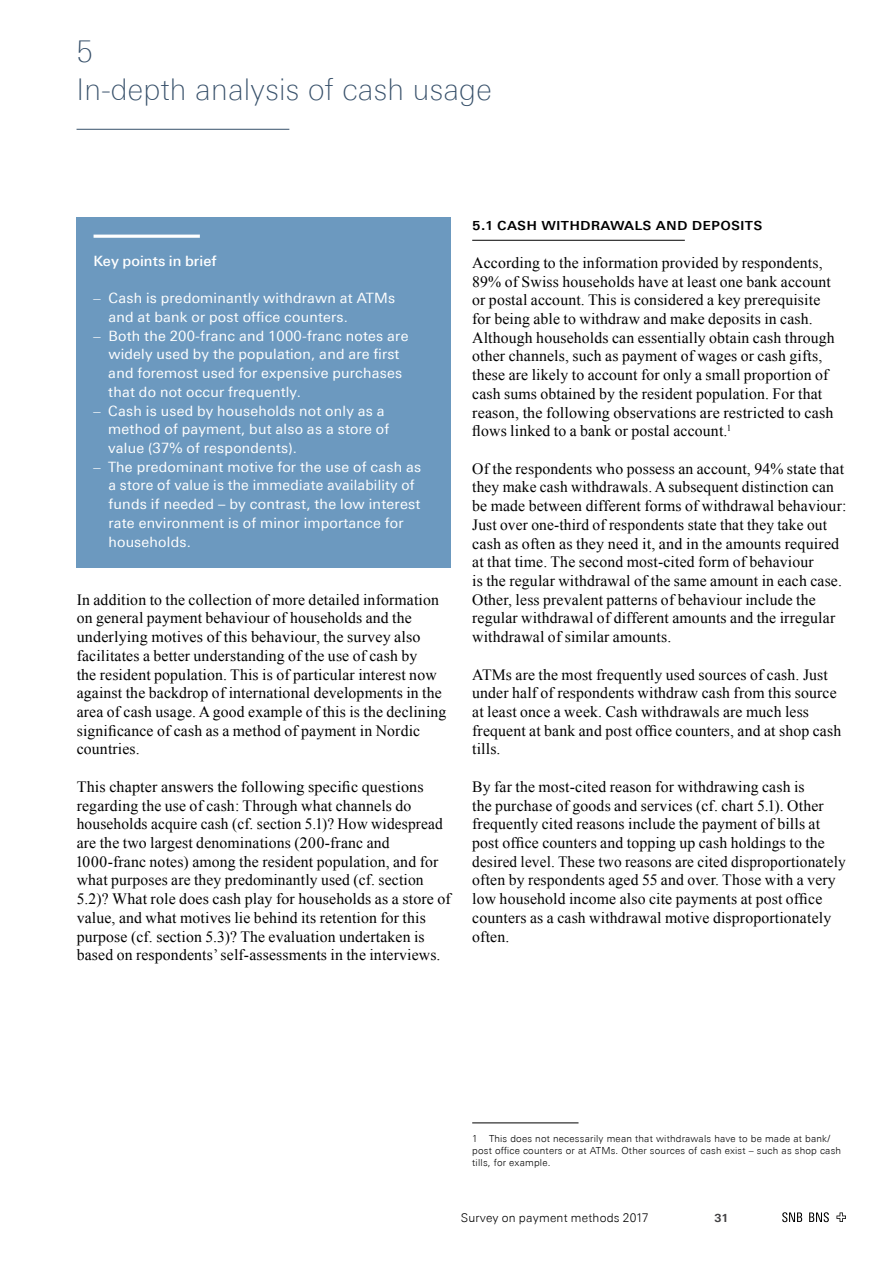
<style>
.page{position:relative;width:893px;height:1263px;background:#fff}
.page>*{position:absolute;margin:0;border:0;box-sizing:border-box;transform-origin:0 0}
.t1{font:100 30px/37.3px "Univers Next Pro";letter-spacing:.01em;color:#37506a}
.t2{font:500 16.5px "Univers Next Pro";letter-spacing:.01em;color:#000}
.t3{font:15.75px/18.8px "Times New Roman";letter-spacing:.01em;color:#000}
.t4{font:14.25px/18.8px "Univers Next Pro";letter-spacing:.015em;color:#fff}
.t5{font:500 14.25px "Univers Next Pro";letter-spacing:.005em;color:#fff}
.t6{font:300 12px "Univers Next Pro";letter-spacing:.02em;color:#000}
.t7{font:700 11.25px "Univers Next Pro";color:#414042}
.t8{font:300 9.75px/12px "Univers Next Pro";letter-spacing:.02em;color:#000}
.s1{font-family:"Times New Roman"}
</style>
<div class="page">
<svg style="left:836px;top:1212px;width:10px;height:10px"></svg>
<svg style="left:782px;top:1212px;width:20px;height:10px"></svg>
<svg style="left:809px;top:1212px;width:20px;height:10px"></svg>
<hr style="left:77px;top:129px;width:212px;height:1px;background:#37506a">
<hr style="left:472px;top:240px;width:213px;height:1px;background:#000">
<hr style="left:472px;top:1122px;width:106px;height:1px;background:#000">
<div style="left:77px;top:217px;width:374px;height:351px;background:#6c99bf"></div>
<hr style="left:94px;top:235px;width:106px;height:3px;background:#fff">
<h1 class="t1" style="left:77px;top:33px;width:417px">5<br>In-depth analysis of cash usage</h1>
<p class="t5" style="left:94px;top:252px;width:125px">Key points in brief</p>
<p class="t4" style="left:108px;top:289px;width:288px;text-indent:-15px"><span class="s1">–</span> Cash is predominantly withdrawn at ATMs and at bank or post office counters.</p>
<p class="t4" style="left:108px;top:326px;width:302px;text-indent:-15px"><span class="s1">–</span> Both the 200-franc and 1000-franc notes are widely used by the population, and are first and foremost used for expensive purchases that do not occur frequently.</p>
<p class="t4" style="left:108px;top:401px;width:282px;text-indent:-15px"><span class="s1">–</span> Cash is used by households not only as a method of payment, but also as a store of value (37% of respondents).</p>
<p class="t4" style="left:108px;top:457px;width:314px;text-indent:-15px"><span class="s1">–</span> The predominant motive for the use of cash as a store of value is the immediate availability of funds if needed – by contrast, the low interest rate environment is of minor importance for households.</p>
<p class="t3" style="left:77px;top:589px;width:371px">In addition to the collection of more detailed information on general payment behaviour of households and the underlying motives of this behaviour, the survey also facilitates a better understanding of the use of cash by<br>the resident population. This is of particular interest now against the backdrop of international developments in the area of cash usage. A good example of this is the declining significance of cash as a method of payment in Nordic countries.</p>
<p class="t3" style="left:77px;top:777px;width:376px">This chapter answers the following specific questions regarding the use of cash: Through what channels do households acquire cash (cf. section 5.1)? How widespread are the two largest denominations (200-franc and 1000-franc notes) among the resident population, and for what purposes are they predominantly used (cf. section 5.2)? What role does cash play for households as a store of value, and what motives lie behind its retention for this purpose (cf. section 5.3)? The evaluation undertaken is based on respondents’ self-assessments in the interviews.</p>
<p class="t2" style="left:472px;top:215px;width:292px">5.1 Cash withdrawals and deposits</p>
<p class="t3" style="left:472px;top:253px;width:364px">According to the information provided by respondents, 89% of Swiss households have at least one bank account or postal account. This is considered a key prerequisite for being able to withdraw and make deposits in cash.<br>Although households can essentially obtain cash through other channels, such as payment of wages or cash gifts, these are likely to account for only a small proportion of cash sums obtained by the resident population. For that reason, the following observations are restricted to cash flows linked to a bank or postal account.<sup>1</sup></p>
<p class="t3" style="left:472px;top:459px;width:376px">Of the respondents who possess an account, 94% state that they make cash withdrawals. A subsequent distinction can be made between different forms of withdrawal behaviour:<br>Just over one-third of respondents state that they take out cash as often as they need it, and in the amounts required at that time. The second most-cited form of behaviour<br>is the regular withdrawal of the same amount in each case.<br>Other, less prevalent patterns of behaviour include the regular withdrawal of different amounts and the irregular withdrawal of similar amounts.</p>
<p class="t3" style="left:472px;top:664px;width:370px">ATMs are the most frequently used sources of cash. Just under half of respondents withdraw cash from this source at least once a week. Cash withdrawals are much less frequent at bank and post office counters, and at shop cash tills.</p>
<p class="t3" style="left:472px;top:777px;width:375px">By far the most-cited reason for withdrawing cash is<br>the purchase of goods and services (cf. chart 5.1). Other frequently cited reasons include the payment of bills at post office counters and topping up cash holdings to the desired level. These two reasons are cited disproportionately often by respondents aged 55 and over. Those with a very low household income also cite payments at post office counters as a cash withdrawal motive disproportionately often.</p>
<p class="t8" style="left:472px;top:1132px;width:370px">1 This does not necessarily mean that withdrawals have to be made at bank/ post office counters or at ATMs. Other sources of cash exist – such as shop cash tills, for example.</p>
<p class="t6" style="left:461px;top:1211px;width:189px">Survey on payment methods 2017</p>
<p class="t7" style="left:714px;top:1211px;width:16px">31</p>
</div>
